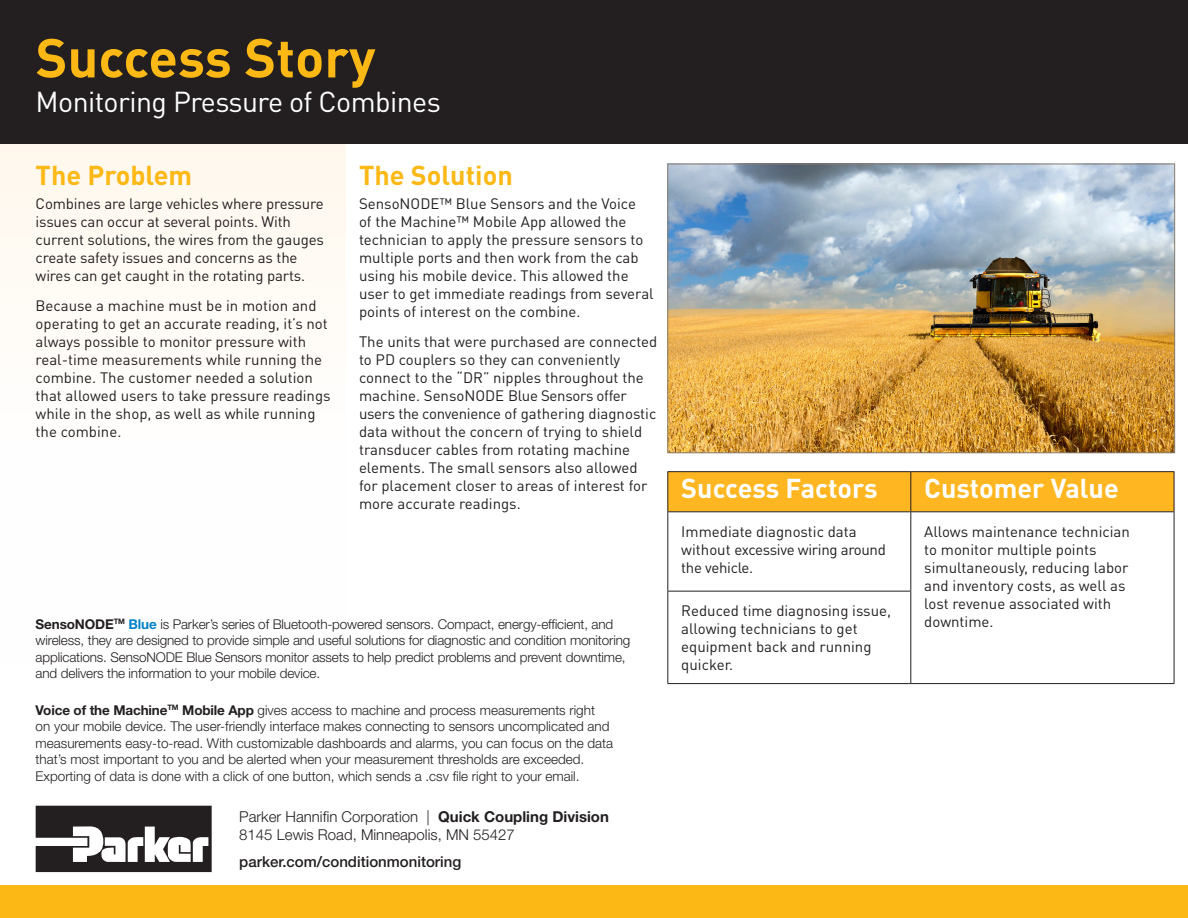
<style>
.page{position:relative;width:1188px;height:918px;background:#fff}
.page>*{position:absolute;margin:0;border:0;box-sizing:border-box;transform-origin:0 0}
.t1{font:700 54px "DINOT";color:#fcb814}
.t2{font:28.5px "DINOT";letter-spacing:-.02em;color:#fff}
.t3{font:700 27px "DINOT";color:#fff}
.t4{font:700 27px "DINOT";color:#fcb814}
.t5{font:15px/18px "DINOT";color:#231f20}
.t6{font:300 15px/18px "Helvetica Neue LT Std";color:#231f20}
.t7{font:500 15px "Helvetica Neue LT Std";color:#231f20}
.t8{font:300 13.5px/16.5px "Helvetica Neue LT Std";color:#231f20}
.s1{font-weight:700}
.s2{font-weight:700;color:#0082c5}
</style>
<div class="page">
<div style="left:0;top:135px;width:346px;height:527px;background:linear-gradient(to right,#fffcf9,#fffcf9)"></div>
<div style="left:0;top:885px;width:1188px;height:33px;background:#fcb814"></div>
<svg style="left:36px;top:806px;width:176px;height:66px"></svg>
<div style="left:0;top:0;width:1188px;height:144px;background:#231f20"></div>
<img style="left:669px;top:166px;width:504px;height:285px">
<div style="left:667px;top:164px;width:508px;height:289px;border:1px solid #887d6e"></div>
<div style="left:668px;top:472px;width:506px;height:39px;background:#ffb620"></div>
<svg style="left:668px;top:512px;width:506px;height:171px"></svg>
<hr style="left:667px;top:471px;width:244px;height:1px;background:#231f20">
<hr style="left:667px;top:472px;width:1px;height:39px;background:#231f20">
<hr style="left:911px;top:471px;width:263px;height:1px;background:#231f20">
<hr style="left:910px;top:472px;width:1px;height:39px;background:#231f20">
<hr style="left:1174px;top:472px;width:1px;height:39px;background:#231f20">
<hr style="left:667px;top:511px;width:244px;height:1px;background:#231f20">
<hr style="left:667px;top:512px;width:1px;height:79px;background:#231f20">
<hr style="left:667px;top:591px;width:244px;height:1px;background:#231f20">
<hr style="left:667px;top:592px;width:1px;height:91px;background:#231f20">
<hr style="left:667px;top:683px;width:244px;height:1px;background:#231f20">
<hr style="left:911px;top:683px;width:263px;height:1px;background:#231f20">
<hr style="left:911px;top:511px;width:263px;height:1px;background:#231f20">
<hr style="left:910px;top:512px;width:1px;height:79px;background:#231f20">
<hr style="left:1174px;top:512px;width:1px;height:79px;background:#231f20">
<hr style="left:910px;top:592px;width:1px;height:91px;background:#231f20">
<hr style="left:1174px;top:591px;width:1px;height:92px;background:#231f20">
<h1 class="t1" style="left:36px;top:21px;width:341px">Success Story</h1>
<h2 class="t2" style="left:36px;top:82px;width:407px">Monitoring Pressure of Combines</h2>
<h3 class="t4" style="left:36px;top:156px;width:158px">The Problem</h3>
<p class="t5" style="left:36px;top:194px;width:290px">Combines are large vehicles where pressure issues can occur at several points. With current solutions, the wires from the gauges create safety issues and concerns as the wires can get caught in the rotating parts.</p>
<p class="t5" style="left:36px;top:296px;width:297px">Because a machine must be in motion and operating to get an accurate reading, it’s not always possible to monitor pressure with real-time measurements while running the combine. The customer needed a solution that allowed users to take pressure readings while in the shop, as well as while running the combine.</p>
<h3 class="t4" style="left:359px;top:156px;width:155px">The Solution</h3>
<p class="t5" style="left:359px;top:194px;width:296px">SensoNODE™ Blue Sensors and the Voice<br>of the Machine™ Mobile App allowed the technician to apply the pressure sensors to multiple ports and then work from the cab using his mobile device. This allowed the user to get immediate readings from several points of interest on the combine.</p>
<p class="t5" style="left:359px;top:332px;width:300px">The units that were purchased are connected to PD couplers so they can conveniently connect to the “DR” nipples throughout the machine. SensoNODE Blue Sensors offer users the convenience of gathering diagnostic data without the concern of trying to shield transducer cables from rotating machine elements. The small sensors also allowed for placement closer to areas of interest for more accurate readings.</p>
<p class="t8" style="left:36px;top:616px;width:596px"><span class="s1">SensoNODE</span><sup>TM</sup> <span class="s2">Blue</span> is Parker’s series of Bluetooth-powered sensors. Compact, energy-efficient, and wireless, they are designed to provide simple and useful solutions for diagnostic and condition monitoring applications. SensoNODE Blue Sensors monitor assets to help predict problems and prevent downtime, and delivers the information to your mobile device.</p>
<p class="t8" style="left:36px;top:702px;width:579px"><span class="s1">Voice of the Machine</span><sup>TM</sup> <span class="s1">Mobile App</span> gives access to machine and process measurements right<br>on your mobile device. The user-friendly interface makes connecting to sensors uncomplicated and measurements easy-to-read. With customizable dashboards and alarms, you can focus on the data that’s most important to you and be alerted when your measurement thresholds are exceeded.<br>Exporting of data is done with a click of one button, which sends a .csv file right to your email.</p>
<p class="t6" style="left:239px;top:808px;width:371px">Parker Hannifin Corporation | <span class="s1">Quick Coupling Division<br></span>8145 Lewis Road, Minneapolis, MN 55427</p>
<p class="t7" style="left:239px;top:853px;width:224px">parker.com/conditionmonitoring</p>
<h3 class="t3" style="left:681px;top:470px;width:198px">Success Factors</h3>
<h3 class="t3" style="left:924px;top:470px;width:196px">Customer Value</h3>
<p class="t5" style="left:681px;top:522px;width:206px">Immediate diagnostic data without excessive wiring around the vehicle.</p>
<p class="t5" style="left:924px;top:522px;width:207px">Allows maintenance technician to monitor multiple points simultaneously, reducing labor and inventory costs, as well as lost revenue associated with downtime.</p>
<p class="t5" style="left:681px;top:601px;width:211px">Reduced time diagnosing issue, allowing technicians to get equipment back and running quicker.</p>
</div>
